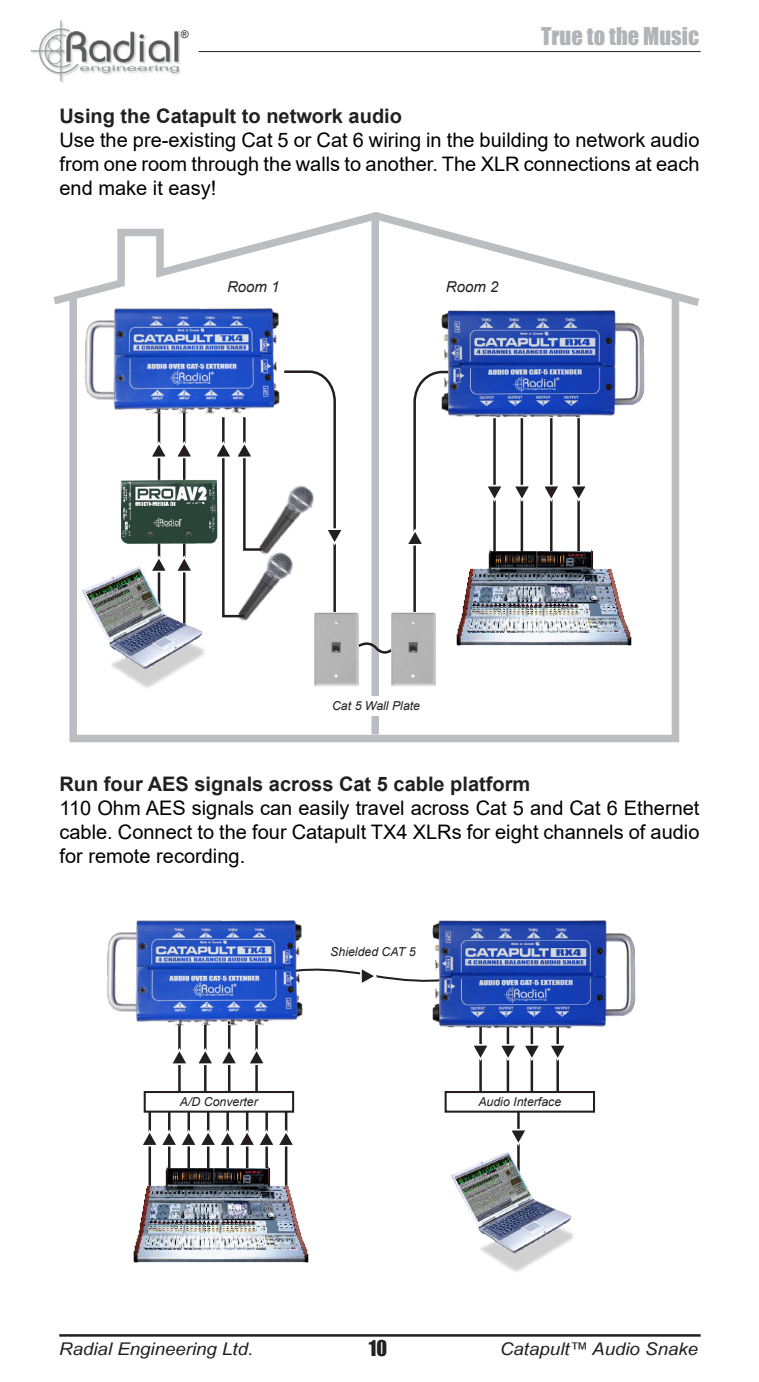
<style>
.page{position:relative;width:759px;height:1382px;background:#fff}
.page>*{position:absolute;margin:0;border:0;box-sizing:border-box;transform-origin:0 0}
.t1{font:22.5px "Impact";color:#b2b3b7}
.t2{font:20px/24px "Arial";color:#000;text-align:justify}
.Header_2{font:700 20px "Arial";color:#231f20}
.t3{font:20px "Impact";color:#231f20}
.t4{font:italic 17.5px "Arial Narrow";color:#231f20;scale:1.3 1}
.t5{font:italic 15px "Arial";color:#231f20}
.t6{font:italic 12.25px "Arial";color:#231f20}
.t7{font:italic 10.5px "Arial";color:#231f20}
</style>
<div class="page">
<img style="left:30px;top:21px;width:149px;height:61px">
<hr style="left:198px;top:51px;width:502px;height:1px;background:#231f20">
<hr style="left:59px;top:1334px;width:641px;height:3px;background:#231f20">
<hr style="left:517px;top:1110px;width:2px;height:75px;background:#231f20">
<svg style="left:512px;top:1127px;width:13px;height:21px"></svg>
<hr style="left:178px;top:1010px;width:3px;height:89px;background:#231f20">
<hr style="left:556px;top:1010px;width:2px;height:89px;background:#231f20">
<hr style="left:204px;top:1010px;width:2px;height:89px;background:#231f20">
<hr style="left:530px;top:1010px;width:3px;height:89px;background:#231f20">
<hr style="left:228px;top:1010px;width:2px;height:89px;background:#231f20">
<hr style="left:506px;top:1010px;width:3px;height:89px;background:#231f20">
<hr style="left:255px;top:1010px;width:3px;height:89px;background:#231f20">
<hr style="left:479px;top:1010px;width:2px;height:89px;background:#231f20">
<svg style="left:173px;top:1046px;width:63px;height:20px"></svg>
<svg style="left:501px;top:1043px;width:64px;height:20px"></svg>
<svg style="left:250px;top:1046px;width:13px;height:20px"></svg>
<svg style="left:474px;top:1043px;width:13px;height:20px"></svg>
<hr style="left:148px;top:1104px;width:3px;height:133px;background:#231f20">
<hr style="left:168px;top:1104px;width:2px;height:133px;background:#231f20">
<hr style="left:187px;top:1104px;width:3px;height:133px;background:#231f20">
<hr style="left:207px;top:1104px;width:2px;height:133px;background:#231f20">
<hr style="left:226px;top:1104px;width:3px;height:133px;background:#231f20">
<hr style="left:246px;top:1104px;width:2px;height:133px;background:#231f20">
<hr style="left:265px;top:1104px;width:3px;height:133px;background:#231f20">
<hr style="left:285px;top:1104px;width:2px;height:133px;background:#231f20">
<svg style="left:143px;top:1128px;width:150px;height:20px"></svg>
<img style="left:240px;top:560px;width:41px;height:61px">
<img style="left:264px;top:513px;width:17px;height:47px">
<svg style="left:152px;top:414px;width:39px;height:153px"></svg>
<svg style="left:217px;top:417px;width:47px;height:202px"></svg>
<svg style="left:281px;top:370px;width:64px;height:243px"></svg>
<svg style="left:404px;top:371px;width:35px;height:294px"></svg>
<hr style="left:520px;top:418px;width:3px;height:154px;background:#231f20">
<hr style="left:577px;top:418px;width:2px;height:154px;background:#231f20">
<hr style="left:493px;top:418px;width:2px;height:154px;background:#231f20">
<hr style="left:550px;top:418px;width:2px;height:154px;background:#231f20">
<img style="left:133px;top:1166px;width:176px;height:97px">
<img style="left:456px;top:549px;width:176px;height:97px">
<svg style="left:488px;top:483px;width:13px;height:21px"></svg>
<svg style="left:545px;top:483px;width:13px;height:21px"></svg>
<svg style="left:515px;top:483px;width:14px;height:21px"></svg>
<svg style="left:572px;top:483px;width:14px;height:21px"></svg>
<img style="left:84px;top:312px;width:207px;height:102px">
<img style="left:439px;top:312px;width:206px;height:109px">
<img style="left:82px;top:567px;width:122px;height:121px">
<img style="left:451px;top:1152px;width:122px;height:120px">
<img style="left:120px;top:473px;width:98px;height:79px">
<div style="left:69px;top:293px;width:610px;height:449px;border:8px solid #bcbdc0"></div>
<div style="left:371px;top:219px;width:8px;height:515px;background:#bcbdc0"></div>
<svg style="left:358px;top:638px;width:33px;height:23px"></svg>
<img style="left:314px;top:613px;width:44px;height:73px">
<img style="left:391px;top:613px;width:44px;height:73px">
<svg style="left:314px;top:968px;width:116px;height:15px"></svg>
<img style="left:106px;top:920px;width:208px;height:106px">
<img style="left:430px;top:920px;width:206px;height:111px">
<div style="left:145px;top:1092px;width:148px;height:20px;background:#fff"></div>
<div style="left:144px;top:1091px;width:150px;height:22px;border:2px solid #231f20"></div>
<div style="left:445px;top:1092px;width:148px;height:20px;background:#fff"></div>
<div style="left:444px;top:1091px;width:150px;height:22px;border:2px solid #231f20"></div>
<div style="left:320px;top:696px;width:112px;height:20px;background:#fff"></div>
<svg style="left:53px;top:212px;width:647px;height:100px"></svg>
<p class="t7" style="left:180px;top:27px;width:9px">®</p>
<p class="t1" style="left:541px;top:19px;width:159px">True to the Music</p>
<p class="Header_2" style="left:59px;top:101px;width:344px">Using the Catapult to network audio</p>
<p class="t2" style="left:59px;top:127px;width:641px">Use the pre-existing Cat 5 or Cat 6 wiring in the building to network audio from one room through the walls to another. The XLR connections at each end make it easy!</p>
<p class="t5" style="left:227px;top:277px;width:54px">Room 1</p>
<p class="t5" style="left:445px;top:277px;width:54px">Room 2</p>
<p class="t6" style="left:332px;top:698px;width:89px">Cat 5 Wall Plate</p>
<p class="Header_2" style="left:59px;top:770px;width:472px">Run four AES signals across Cat 5 cable platform</p>
<p class="t2" style="left:59px;top:796px;width:641px">110 Ohm AES signals can easily travel across Cat 5 and Cat 6 Ethernet cable. Connect to the four Catapult TX4 XLRs for eight channels of audio for remote recording.</p>
<p class="t6" style="left:330px;top:943px;width:87px">Shielded CAT 5</p>
<p class="t6" style="left:180px;top:1094px;width:79px">A/D Converter</p>
<p class="t6" style="left:478px;top:1094px;width:84px">Audio Interface</p>
<p class="t3" style="left:368px;top:1333px;width:20px">10</p>
<p class="t4" style="left:59px;top:1336px;width:151px">Radial Engineering Ltd.</p>
<p class="t4" style="left:500px;top:1337px;width:154px">Catapult™ Audio Snake</p>
</div>
